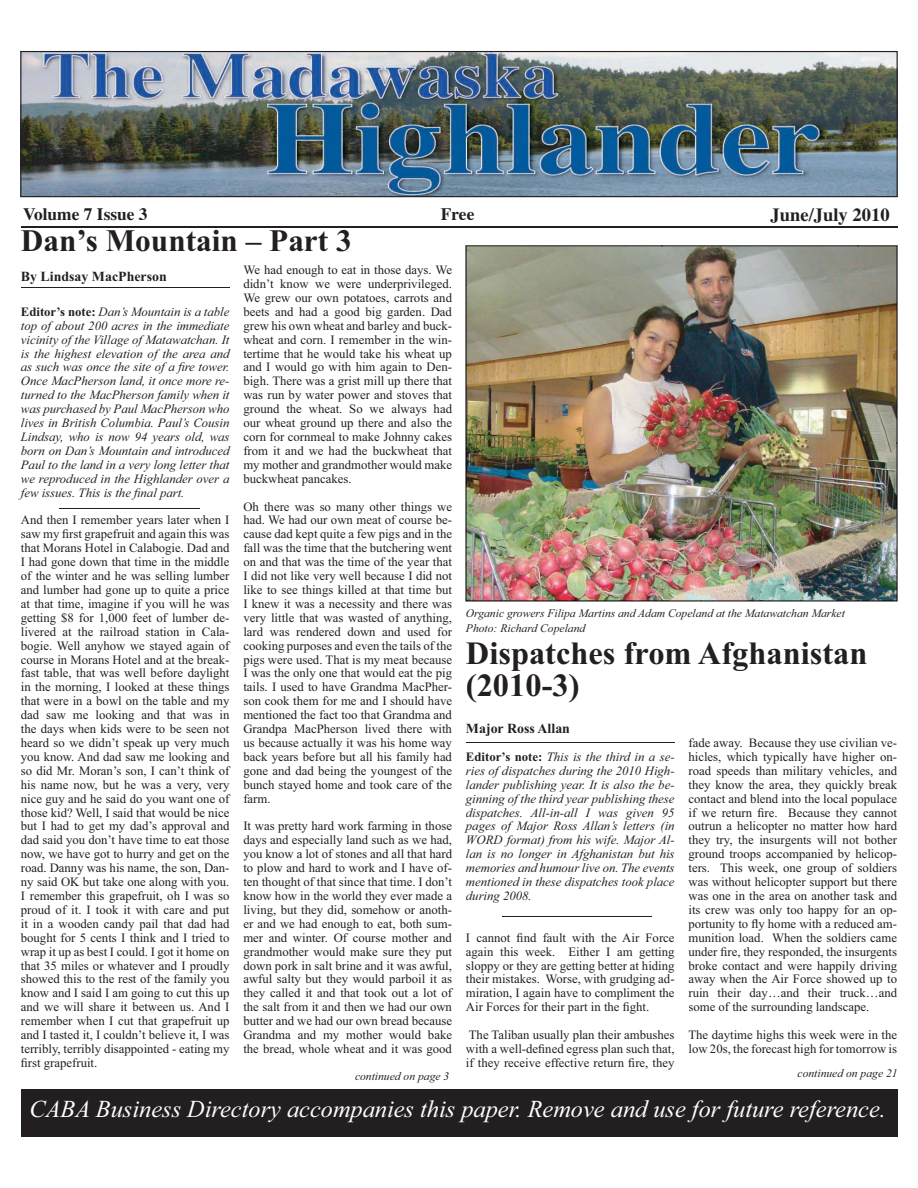
<style>
.page{position:relative;width:918px;height:1188px;background:#fff}
.page>*{position:absolute;margin:0;border:0;box-sizing:border-box;transform-origin:0 0}
.t1{font:700 32.4px/32.4px "Times New Roman";color:#231f20}
.t2{font:700 31.35px "Times New Roman";color:#231f20}
.t3{font:italic 24.3px "Times New Roman";color:#fff}
.t4{font:700 18.6px "Times";color:#231f20}
.t5{font:700 17.4px "Times";color:#231f20}
.t6{font:700 13.95px "Times New Roman";color:#231f20}
.t7{font:12.75px/14px "Times New Roman";color:#231f20;text-align:justify}
.t8{font:italic 12.75px/14px "Times New Roman";color:#231f20;text-align:justify}
.t9{font:italic 11.55px "Times New Roman";color:#231f20}
.s1{font-weight:700;font-style:normal}
</style>
<div class="page">
<div style="left:21px;top:1089px;width:876px;height:47px;background:#231f20"></div>
<hr style="left:21px;top:226px;width:876px;height:1px;background:#231f20">
<hr style="left:466px;top:742px;width:209px;height:1px;background:#231f20">
<hr style="left:21px;top:288px;width:209px;height:1px;background:#231f20">
<img style="left:20px;top:51px;width:878px;height:146px">
<img style="left:465px;top:245px;width:433px;height:357px">
<img style="left:466px;top:246px;width:196px;height:39px">
<img style="left:662px;top:246px;width:196px;height:1px">
<img style="left:858px;top:246px;width:39px;height:355px">
<img style="left:466px;top:285px;width:1px;height:197px">
<img style="left:466px;top:482px;width:39px;height:119px">
<img style="left:505px;top:599px;width:353px;height:2px">
<hr style="left:59px;top:508px;width:140px;height:1px;background:#231f20">
<hr style="left:502px;top:916px;width:149px;height:1px;background:#231f20">
<h3 class="t5" style="left:23px;top:207px;width:126px">Volume 7 Issue 3</h3>
<h3 class="t5" style="left:441px;top:207px;width:35px">Free</h3>
<h3 class="t4" style="left:771px;top:208px;width:121px">June/July 2010</h3>
<h2 class="t2" style="left:21px;top:230px;width:332px">Dan’s Mountain – Part 3</h2>
<p class="t6" style="left:21px;top:272px;width:148px">By Lindsay MacPherson</p>
<p class="t8" style="left:21px;top:306px;width:210px"><span class="s1">Editor’s note:</span> Dan’s Mountain is a table top of about 200 acres in the immediate vicinity of the Village of Matawatchan. It is the highest elevation of the area and as such was once the site of a fire tower.<br>Once MacPherson land, it once more re&shy;turned to the MacPherson family when it was purchased by Paul MacPherson who lives in British Columbia. Paul’s Cousin Lindsay, who is now 94 years old, was born on Dan’s Mountain and introduced Paul to the land in a very long letter that we reproduced in the Highlander over a few issues. This is the final part.</p>
<p class="t7" style="left:21px;top:514px;width:210px">And then I remember years later when I saw my first grapefruit and again this was that Morans Hotel in Calabogie. Dad and I had gone down that time in the middle of the winter and he was selling lumber and lumber had gone up to quite a price at that time, imagine if you will he was getting $8 for 1,000 feet of lumber de&shy;livered at the railroad station in Cala&shy;bogie. Well anyhow we stayed again of course in Morans Hotel and at the break&shy;fast table, that was well before daylight in the morning, I looked at these things that were in a bowl on the table and my dad saw me looking and that was in the days when kids were to be seen not heard so we didn’t speak up very much you know. And dad saw me looking and so did Mr. Moran’s son, I can’t think of his name now, but he was a very, very nice guy and he said do you want one of those kid? Well, I said that would be nice but I had to get my dad’s approval and dad said you don’t have time to eat those now, we have got to hurry and get on the road. Danny was his name, the son, Dan&shy;ny said OK but take one along with you.<br>I remember this grapefruit, oh I was so proud of it. I took it with care and put it in a wooden candy pail that dad had bought for 5 cents I think and I tried to wrap it up as best I could. I got it home on that 35 miles or whatever and I proudly showed this to the rest of the family you know and I said I am going to cut this up and we will share it between us. And I remember when I cut that grapefruit up and I tasted it, I couldn’t believe it, I was terribly, terribly disappointed - eating my first grapefruit.</p>
<p class="t7" style="left:243px;top:264px;width:210px">We had enough to eat in those days. We didn’t know we were underprivileged.<br>We grew our own potatoes, carrots and beets and had a good big garden. Dad grew his own wheat and barley and buck&shy;wheat and corn. I remember in the win&shy;tertime that he would take his wheat up and I would go with him again to Den&shy;bigh. There was a grist mill up there that was run by water power and stoves that ground the wheat. So we always had our wheat ground up there and also the corn for cornmeal to make Johnny cakes from it and we had the buckwheat that my mother and grandmother would make buckwheat pancakes.</p>
<p class="t7" style="left:243px;top:501px;width:210px">Oh there was so many other things we had. We had our own meat of course be&shy;cause dad kept quite a few pigs and in the fall was the time that the butchering went on and that was the time of the year that I did not like very well because I did not like to see things killed at that time but I knew it was a necessity and there was very little that was wasted of anything, lard was rendered down and used for cooking purposes and even the tails of the pigs were used. That is my meat because I was the only one that would eat the pig tails. I used to have Grandma MacPher&shy;son cook them for me and I should have mentioned the fact too that Grandma and Grandpa MacPherson lived there with us because actually it was his home way back years before but all his family had gone and dad being the youngest of the bunch stayed home and took care of the farm.</p>
<p class="t7" style="left:243px;top:820px;width:210px">It was pretty hard work farming in those days and especially land such as we had, you know a lot of stones and all that hard to plow and hard to work and I have of&shy;ten thought of that since that time. I don’t know how in the world they ever made a living, but they did, somehow or anoth&shy;er and we had enough to eat, both sum&shy;mer and winter. Of course mother and grandmother would make sure they put down pork in salt brine and it was awful, awful salty but they would parboil it as they called it and that took out a lot of the salt from it and then we had our own butter and we had our own bread because Grandma and my mother would bake the bread, whole wheat and it was good</p>
<p class="t9" style="left:466px;top:609px;width:381px">Organic growers Filipa Martins and Adam Copeland at the Matawatchan Market</p>
<p class="t9" style="left:466px;top:624px;width:121px">Photo: Richard Copeland</p>
<h1 class="t1" style="left:466px;top:641px;width:403px">Dispatches from Afghanistan (2010-3)</h1>
<p class="t6" style="left:466px;top:724px;width:106px">Major Ross Allan</p>
<p class="t7" style="left:689px;top:737px;width:210px">fade away. Because they use civilian ve&shy;hicles, which typically have higher on&shy;road speeds than military vehicles, and they know the area, they quickly break contact and blend into the local populace if we return fire. Because they cannot outrun a helicopter no matter how hard they try, the insurgents will not bother ground troops accompanied by helicop&shy;ters. This week, one group of soldiers was without helicopter support but there was one in the area on another task and its crew was only too happy for an op&shy;portunity to fly home with a reduced am&shy;munition load. When the soldiers came under fire, they responded, the insurgents broke contact and were happily driving away when the Air Force showed up to ruin their day…and their truck…and some of the surrounding landscape.</p>
<p class="t7" style="left:689px;top:1029px;width:210px">The daytime highs this week were in the low 20s, the forecast high for tomorrow is</p>
<p class="t8" style="left:466px;top:751px;width:210px"><span class="s1">Editor’s note:</span> This is the third in a se&shy;ries of dispatches during the 2010 High&shy;lander publishing year. It is also the be&shy;ginning of the third year publishing these dispatches. All-in-all I was given 95 pages of Major Ross Allan’s letters (in WORD format) from his wife. Major Al&shy;lan is no longer in Afghanistan but his memories and humour live on. The events mentioned in these dispatches took place during 2008.</p>
<p class="t7" style="left:466px;top:932px;width:210px">I cannot find fault with the Air Force again this week. Either I am getting sloppy or they are getting better at hiding their mistakes. Worse, with grudging ad&shy;miration, I again have to compliment the Air Forces for their part in the fight.</p>
<p class="t7" style="left:466px;top:1029px;width:210px">The Taliban usually plan their ambushes with a well-defined egress plan such that, if they receive effective return fire, they</p>
<p class="t9" style="left:355px;top:1072px;width:96px">continued on page 3</p>
<p class="t9" style="left:798px;top:1069px;width:102px">continued on page 21</p>
<h3 class="t3" style="left:29px;top:1100px;width:858px">CABA Business Directory accompanies this paper. Remove and use for future reference.</h3>
</div>
